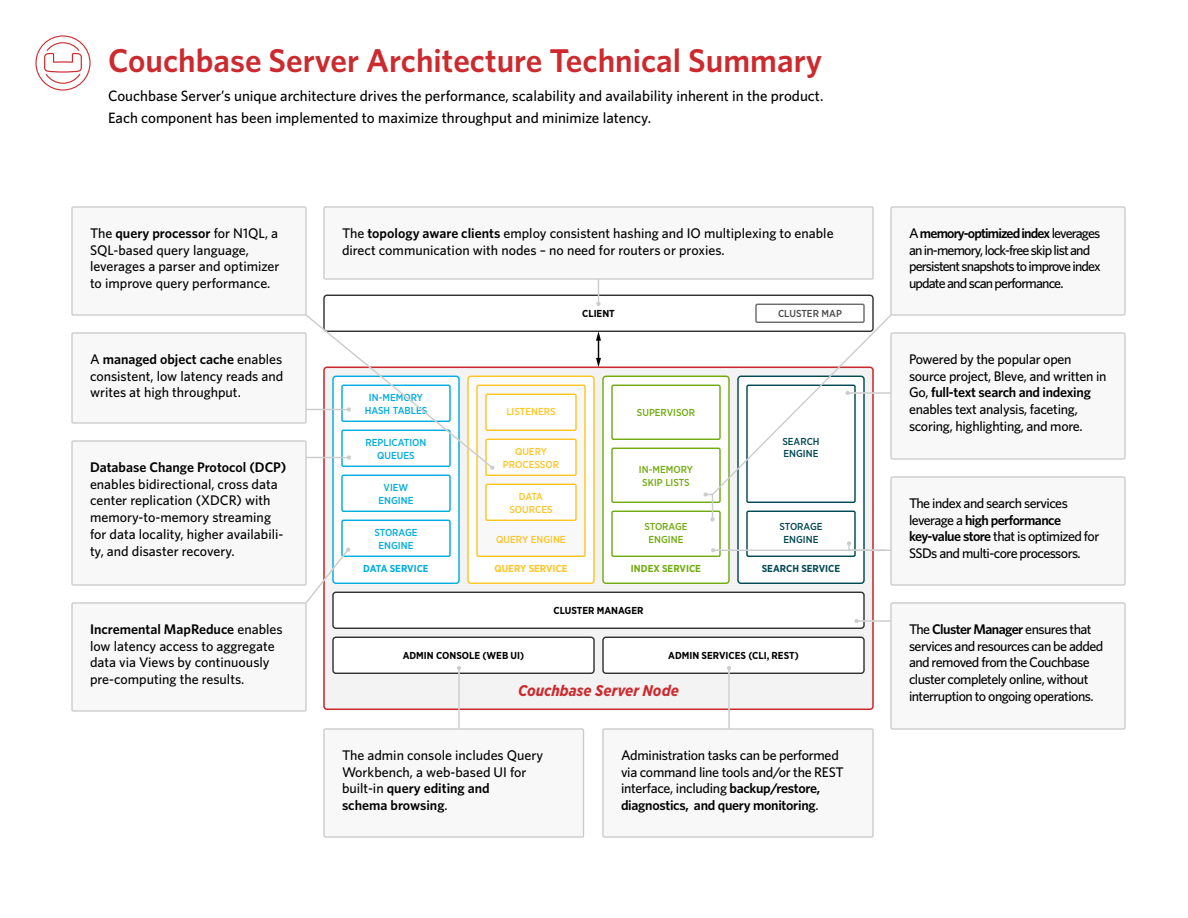
<style>
.page{position:relative;width:1188px;height:918px;background:#fff}
.page>*{position:absolute;margin:0;border:0;box-sizing:border-box;transform-origin:0 0}
.t1{font:600 33px "Whitney";color:#cc2a2e}
.t2{font:italic 700 15.45px "Gotham Narrow";color:#cc2a2e}
.t3{font:500 15px/22.2px "Whitney";color:#000}
.t4{font:500 13.95px/16.8px "Whitney";color:#000}
.t5{font:500 13.95px/16.8px "Whitney";letter-spacing:-.02em;color:#000}
.t6{font:500 13.95px/16.8px "Whitney";letter-spacing:-.04em;color:#000}
.t7{font:500 13.95px/16.8px "Whitney";letter-spacing:-.06em;color:#000}
.t8{font:600 13.95px "Whitney";color:#000}
.t9{font:700 10.05px "Gotham Narrow";color:#000}
.t10{font:500 10.05px/12.1px "Gotham Narrow";color:#00ace0;text-align:center}
.t11{font:500 10.05px/12.1px "Gotham Narrow";color:#ffc425;text-align:center}
.t12{font:500 10.05px/12.1px "Gotham Narrow";color:#71ab0f;text-align:center}
.t13{font:500 10.05px/12.1px "Gotham Narrow";color:#004854;text-align:center}
.t14{font:700 10.05px "Gotham Narrow";color:#004854}
.t15{font:700 10.05px "Gotham Narrow";color:#ffc425}
.t16{font:700 10.05px "Gotham Narrow";color:#71ab0f}
.t17{font:700 10.05px "Gotham Narrow";color:#00ace0}
.t18{font:500 10.05px "Gotham Narrow";color:#000}
.s1{font-weight:600}
</style>
<div class="page">
<div style="left:35px;top:35px;width:56px;height:56px;border:1px solid #cc2a2e;border-radius:50%"></div>
<svg style="left:44px;top:42px;width:39px;height:42px"></svg>
<div style="left:323px;top:295px;width:551px;height:37px;border:1px solid #333;border-radius:3px"></div>
<svg style="left:596px;top:331px;width:5px;height:36px"></svg>
<div style="left:755px;top:304px;width:110px;height:19px;border:1px solid #333;border-radius:2px"></div>
<div style="left:324px;top:367px;width:549px;height:342px;background:#f3f3f3;border-radius:3px"></div>
<div style="left:333px;top:592px;width:531px;height:36px;background:#fff;border-radius:3px"></div>
<div style="left:332px;top:592px;width:533px;height:37px;border:1px solid #333;border-radius:3px"></div>
<div style="left:333px;top:637px;width:261px;height:36px;background:#fff;border-radius:3px"></div>
<div style="left:332px;top:637px;width:263px;height:37px;border:1px solid #333;border-radius:3px"></div>
<div style="left:603px;top:637px;width:261px;height:36px;background:#fff;border-radius:3px"></div>
<div style="left:602px;top:637px;width:263px;height:37px;border:1px solid #333;border-radius:3px"></div>
<div style="left:468px;top:376px;width:126px;height:207px;background:#fff;border-radius:3px"></div>
<div style="left:467px;top:376px;width:128px;height:208px;border:1px solid #ffc425;border-radius:3px"></div>
<div style="left:477px;top:385px;width:108px;height:171px;background:#f8f8f8;border-radius:2px"></div>
<div style="left:476px;top:385px;width:110px;height:172px;border:1px solid #ffc425;border-radius:2px"></div>
<div style="left:486px;top:484px;width:90px;height:36px;background:#fff;border-radius:2px"></div>
<div style="left:485px;top:484px;width:92px;height:37px;border:1px solid #ffc425;border-radius:2px"></div>
<div style="left:486px;top:439px;width:90px;height:36px;background:#fff;border-radius:2px"></div>
<div style="left:485px;top:439px;width:92px;height:37px;border:1px solid #ffc425;border-radius:2px"></div>
<div style="left:486px;top:394px;width:90px;height:36px;background:#fff;border-radius:2px"></div>
<div style="left:485px;top:394px;width:92px;height:37px;border:1px solid #ffc425;border-radius:2px"></div>
<div style="left:333px;top:376px;width:126px;height:207px;background:#fff;border-radius:3px"></div>
<div style="left:332px;top:376px;width:128px;height:208px;border:1px solid #00ace0;border-radius:3px"></div>
<div style="left:341px;top:475px;width:110px;height:37px;border:1px solid #00ace0;border-radius:2px"></div>
<div style="left:341px;top:520px;width:110px;height:37px;border:1px solid #00ace0;border-radius:2px"></div>
<div style="left:603px;top:376px;width:126px;height:207px;background:#fff;border-radius:3px"></div>
<div style="left:602px;top:376px;width:128px;height:208px;border:1px solid #71ab0f;border-radius:3px"></div>
<div style="left:611px;top:385px;width:110px;height:55px;border:1px solid #71ab0f;border-radius:2px"></div>
<div style="left:611px;top:448px;width:110px;height:55px;border:1px solid #71ab0f;border-radius:2px"></div>
<div style="left:611px;top:511px;width:110px;height:46px;border:1px solid #71ab0f;border-radius:2px"></div>
<div style="left:738px;top:376px;width:126px;height:207px;background:#fff;border-radius:3px"></div>
<div style="left:746px;top:511px;width:110px;height:46px;border:1px solid #004854;border-radius:2px"></div>
<div style="left:72px;top:333px;width:234px;height:90px;background:#f8f8f8"></div>
<div style="left:71px;top:332px;width:236px;height:92px;border:1px solid #ccc"></div>
<div style="left:72px;top:603px;width:234px;height:108px;background:#f8f8f8"></div>
<div style="left:71px;top:602px;width:236px;height:110px;border:1px solid #ccc"></div>
<div style="left:324px;top:729px;width:260px;height:108px;background:#f8f8f8"></div>
<div style="left:323px;top:728px;width:261px;height:110px;border:1px solid #ccc"></div>
<div style="left:603px;top:729px;width:270px;height:108px;background:#f8f8f8"></div>
<div style="left:602px;top:728px;width:272px;height:110px;border:1px solid #ccc"></div>
<div style="left:72px;top:207px;width:234px;height:108px;background:#f8f8f8"></div>
<div style="left:71px;top:206px;width:236px;height:110px;border:1px solid #ccc"></div>
<div style="left:324px;top:207px;width:549px;height:72px;background:#f8f8f8"></div>
<div style="left:323px;top:206px;width:551px;height:74px;border:1px solid #ccc"></div>
<div style="left:891px;top:207px;width:234px;height:108px;background:#f8f8f8"></div>
<div style="left:890px;top:206px;width:236px;height:110px;border:1px solid #ccc"></div>
<div style="left:891px;top:333px;width:234px;height:126px;background:#f8f8f8"></div>
<div style="left:890px;top:332px;width:236px;height:128px;border:1px solid #ccc"></div>
<div style="left:891px;top:477px;width:234px;height:108px;background:#f8f8f8"></div>
<div style="left:890px;top:476px;width:236px;height:110px;border:1px solid #ccc"></div>
<div style="left:891px;top:603px;width:234px;height:126px;background:#f8f8f8"></div>
<div style="left:890px;top:602px;width:236px;height:128px;border:1px solid #ccc"></div>
<div style="left:72px;top:441px;width:234px;height:144px;background:#f8f8f8"></div>
<div style="left:71px;top:440px;width:236px;height:146px;border:1px solid #ccc"></div>
<hr style="left:856px;top:620px;width:35px;height:2px;background:#ccc">
<svg style="left:304px;top:313px;width:191px;height:157px"></svg>
<svg style="left:304px;top:547px;width:47px;height:58px"></svg>
<hr style="left:458px;top:668px;width:2px;height:61px;background:#ccc">
<svg style="left:457px;top:666px;width:4px;height:4px"></svg>
<hr style="left:728px;top:668px;width:2px;height:61px;background:#ccc">
<svg style="left:727px;top:666px;width:4px;height:4px"></svg>
<svg style="left:596px;top:279px;width:5px;height:27px"></svg>
<svg style="left:703px;top:313px;width:190px;height:209px"></svg>
<hr style="left:713px;top:550px;width:173px;height:1px;background:#ccc">
<svg style="left:711px;top:548px;width:4px;height:4px"></svg>
<svg style="left:847px;top:541px;width:45px;height:11px"></svg>
<h1 class="t1" style="left:108px;top:38px;width:716px">Couchbase Server Architecture Technical Summary</h1>
<p class="t3" style="left:108px;top:84px;width:717px">Couchbase Server’s unique architecture drives the performance, scalability and availability inherent in the product.<br>Each component has been implemented to maximize throughput and minimize latency.</p>
<p class="t4" style="left:90px;top:224px;width:191px">The <span class="s1">query processor</span> for N1QL, a<br>SQL-based query language, leverages a parser and optimizer to improve query performance.</p>
<p class="t4" style="left:342px;top:224px;width:493px">The <span class="s1">topology aware clients</span> employ consistent hashing and IO multiplexing to enable direct communication with nodes – no need for routers or proxies.</p>
<p class="t7" style="left:909px;top:224px;width:193px">A <span class="s1">memory-optimized index</span> leverages an in-memory, lock-free skip list and persistent snapshots to improve index update and scan performance.</p>
<p class="t5" style="left:90px;top:350px;width:195px;text-align:justify">A <span class="s1">managed object cache</span> enables consistent, low latency reads and writes at high throughput.</p>
<p class="t8" style="left:90px;top:458px;width:198px">Database Change Protocol (DCP)</p>
<p class="t4" style="left:90px;top:475px;width:195px">enables bidirectional, cross data center replication (XDCR) with memory-to-memory streaming for data locality, higher availabili&shy;ty, and disaster recovery.</p>
<p class="t4" style="left:90px;top:620px;width:194px"><span class="s1">Incremental MapReduce</span> enables low latency access to aggregate data via Views by continuously pre-computing the results.</p>
<p class="t10" style="left:365px;top:392px;width:64px">IN-MEMORY<br>HASH TABLES</p>
<p class="t10" style="left:366px;top:437px;width:62px">REPLICATION<br>QUEUES</p>
<p class="t10" style="left:379px;top:482px;width:36px">VIEW<br>ENGINE</p>
<p class="t10" style="left:374px;top:527px;width:45px">STORAGE<br>ENGINE</p>
<p class="t17" style="left:363px;top:562px;width:67px">DATA SERVICE</p>
<p class="t9" style="left:582px;top:307px;width:34px">CLIENT</p>
<p class="t18" style="left:778px;top:307px;width:65px">CLUSTER MAP</p>
<p class="t11" style="left:506px;top:405px;width:51px">LISTENERS</p>
<p class="t11" style="left:503px;top:446px;width:58px">QUERY<br>PROCESSOR</p>
<p class="t11" style="left:509px;top:491px;width:45px">DATA<br>SOURCES</p>
<p class="t11" style="left:496px;top:533px;width:71px">QUERY ENGINE</p>
<p class="t15" style="left:494px;top:562px;width:75px">QUERY SERVICE</p>
<p class="t12" style="left:637px;top:407px;width:60px">SUPERVISOR</p>
<p class="t12" style="left:639px;top:464px;width:56px">IN-MEMORY<br>SKIP LISTS</p>
<p class="t12" style="left:644px;top:521px;width:45px">STORAGE<br>ENGINE</p>
<p class="t16" style="left:631px;top:562px;width:72px">INDEX SERVICE</p>
<p class="t13" style="left:782px;top:435px;width:39px;text-align:left">SEARCH<br>ENGINE</p>
<p class="t13" style="left:779px;top:521px;width:45px">STORAGE<br>ENGINE</p>
<p class="t14" style="left:762px;top:562px;width:80px">SEARCH SERVICE</p>
<p class="t9" style="left:554px;top:604px;width:91px">CLUSTER MANAGER</p>
<p class="t9" style="left:403px;top:649px;width:123px">ADMIN CONSOLE (WEB UI)</p>
<p class="t9" style="left:668px;top:649px;width:132px">ADMIN SERVICES (CLI, REST)</p>
<p class="t2" style="left:518px;top:680px;width:162px">Couchbase Server Node</p>
<p class="t4" style="left:342px;top:746px;width:203px">The admin console includes Query<br>Workbench, a web-based UI for built-in <span class="s1">query editing and<br>schema browsing</span>.</p>
<p class="t5" style="left:621px;top:746px;width:224px">Administration tasks can be performed via command line tools and/or the REST interface, including <span class="s1">backup/restore, diagnostics, and query monitoring</span>.</p>
<p class="t5" style="left:909px;top:350px;width:199px">Powered by the popular open source project, Bleve, and written in Go, <span class="s1">full-text search and indexing </span>enables text analysis, faceting, scoring, highlighting, and more.</p>
<p class="t6" style="left:909px;top:494px;width:192px">The index and search services leverage a <span class="s1">high performance key-value store</span> that is optimized for<br>SSDs and multi-core processors.</p>
<p class="t6" style="left:909px;top:620px;width:196px">The <span class="s1">Cluster Manager</span> ensures that services and resources can be added and removed from the Couchbase cluster completely online, without interruption to ongoing operations.</p>
</div>
